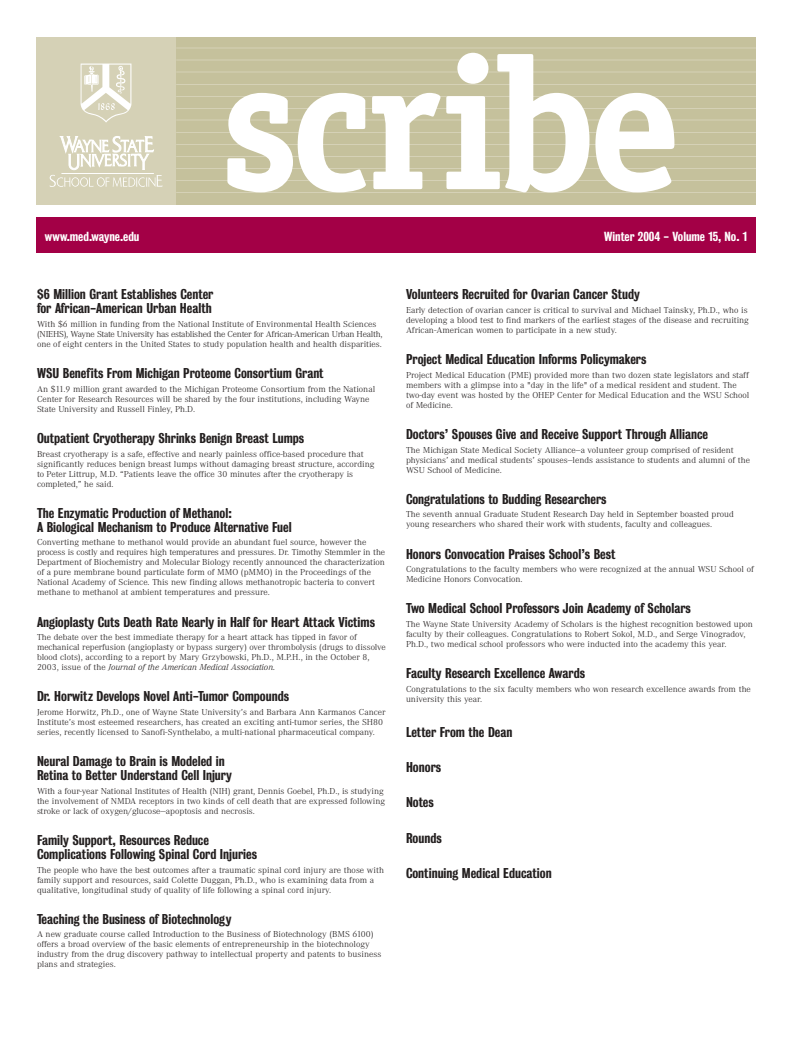
<style>
.page{position:relative;width:792px;height:1044px;background:#fff}
.page>*{position:absolute;margin:0;border:0;box-sizing:border-box;transform-origin:0 0}
.t1{font:700 188.5px "Officina Serif";letter-spacing:-.04em;color:#fff}
.t2{font:13px/14px "Bureau Grotesque Three Five";color:#231f1f;scale:1.06 1}
.t3{font:12px "Bureau Grotesque Three Five";color:#fff;scale:1.06 1}
.t4{font:300 9px/10px "Corporate A";color:#231f1f;scale:1.06 1}
.s1{font-style:italic}
</style>
<div class="page">
<div style="left:36px;top:37px;width:720px;height:168px;background:#d5d1b6"></div>
<div style="left:176px;top:37px;width:580px;height:168px;background:#c5c19c"></div>
<hr style="left:176px;top:72px;width:580px;height:1px;background:#d5d1b6">
<hr style="left:176px;top:84px;width:580px;height:1px;background:#d5d1b6">
<hr style="left:176px;top:96px;width:580px;height:1px;background:#d5d1b6">
<hr style="left:176px;top:108px;width:580px;height:1px;background:#d5d1b6">
<hr style="left:176px;top:168px;width:580px;height:1px;background:#d5d1b6">
<hr style="left:176px;top:180px;width:580px;height:1px;background:#d5d1b6">
<hr style="left:176px;top:192px;width:580px;height:1px;background:#d5d1b6">
<hr style="left:176px;top:132px;width:580px;height:1px;background:#d5d1b6">
<hr style="left:176px;top:144px;width:580px;height:1px;background:#d5d1b6">
<hr style="left:176px;top:156px;width:580px;height:1px;background:#d5d1b6">
<hr style="left:176px;top:120px;width:580px;height:1px;background:#d5d1b6">
<div style="left:36px;top:217px;width:720px;height:36px;background:#a30046"></div>
<hr style="left:176px;top:60px;width:580px;height:1px;background:#d5d1b6">
<hr style="left:176px;top:48px;width:580px;height:1px;background:#d5d1b6">
<svg style="left:50px;top:136px;width:113px;height:51px"></svg>
<hr style="left:61px;top:173px;width:93px;height:1px;background:#fff">
<svg style="left:81px;top:64px;width:50px;height:59px"></svg>
<h1 class="t1" style="left:219px;top:54px;width:463px">scribe</h1>
<h3 class="t3" style="left:45px;top:231px;width:91px">www.med.wayne.edu</h3>
<h3 class="t3" style="left:604px;top:231px;width:136px">Winter 2004 - Volume 15, No. 1</h3>
<h2 class="t2" style="left:37px;top:288px;width:168px">$6 Million Grant Establishes Center for African-American Urban Health</h2>
<p class="t4" style="left:37px;top:320px;width:328px">With $6 million in funding from the National Institute of Environmental Health Sciences (NIEHS), Wayne State University has established the Center for African-American Urban Health, one of eight centers in the United States to study population health and health disparities.</p>
<h2 class="t2" style="left:37px;top:367px;width:272px">WSU Benefits From Michigan Proteome Consortium Grant</h2>
<p class="t4" style="left:37px;top:385px;width:321px">An $11.9 million grant awarded to the Michigan Proteome Consortium from the National<br>Center for Research Resources will be shared by the four institutions, including Wayne<br>State University and Russell Finley, Ph.D.</p>
<h2 class="t2" style="left:37px;top:432px;width:254px">Outpatient Cryotherapy Shrinks Benign Breast Lumps</h2>
<p class="t4" style="left:37px;top:449px;width:320px">Breast cryotherapy is a safe, effective and nearly painless office-based procedure that significantly reduces benign breast lumps without damaging breast structure, according to Peter Littrup, M.D. “Patients leave the office 30 minutes after the cryotherapy is completed,” he said.</p>
<h2 class="t2" style="left:37px;top:507px;width:242px">The Enzymatic Production of Methanol:<br>A Biological Mechanism to Produce Alternative Fuel</h2>
<p class="t4" style="left:37px;top:538px;width:330px">Converting methane to methanol would provide an abundant fuel source, however the process is costly and requires high temperatures and pressures. Dr. Timothy Stemmler in the Department of Biochemistry and Molecular Biology recently announced the characterization of a pure membrane bound particulate form of MMO (pMMO) in the Proceedings of the National Academy of Science. This new finding allows methanotropic bacteria to convert methane to methanol at ambient temperatures and pressure.</p>
<h2 class="t2" style="left:37px;top:616px;width:320px">Angioplasty Cuts Death Rate Nearly in Half for Heart Attack Victims</h2>
<p class="t4" style="left:37px;top:633px;width:330px">The debate over the best immediate therapy for a heart attack has tipped in favor of mechanical reperfusion (angioplasty or bypass surgery) over thrombolysis (drugs to dissolve blood clots), according to a report by Mary Grzybowski, Ph.D., M.P.H., in the October 8, 2003, issue of the <span class="s1">Journal of the American Medical Association.</span></p>
<h2 class="t2" style="left:37px;top:690px;width:239px">Dr. Horwitz Develops Novel Anti-Tumor Compounds</h2>
<p class="t4" style="left:37px;top:708px;width:330px">Jerome Horwitz, Ph.D., one of Wayne State University’s and Barbara Ann Karmanos Cancer<br>Institute’s most esteemed researchers, has created an exciting anti-tumor series, the SH80 series, recently licensed to Sanofi-Synthelabo, a multi-national pharmaceutical company.</p>
<h2 class="t2" style="left:37px;top:755px;width:185px">Neural Damage to Brain is Modeled in<br>Retina to Better Understand Cell Injury</h2>
<p class="t4" style="left:37px;top:787px;width:330px">With a four-year National Institutes of Health (NIH) grant, Dennis Goebel, Ph.D., is studying the involvement of NMDA receptors in two kinds of cell death that are expressed following stroke or lack of oxygen/glucose—apoptosis and necrosis.</p>
<h2 class="t2" style="left:37px;top:834px;width:209px">Family Support, Resources Reduce<br>Complications Following Spinal Cord Injuries</h2>
<p class="t4" style="left:37px;top:865px;width:329px">The people who have the best outcomes after a traumatic spinal cord injury are those with family support and resources, said Colette Duggan, Ph.D., who is examining data from a qualitative, longitudinal study of quality of life following a spinal cord injury.</p>
<h2 class="t2" style="left:37px;top:913px;width:185px">Teaching the Business of Biotechnology</h2>
<p class="t4" style="left:37px;top:930px;width:326px">A new graduate course called Introduction to the Business of Biotechnology (BMS 6100) offers a broad overview of the basic elements of entrepreneurship in the biotechnology industry from the drug discovery pathway to intellectual property and patents to business plans and strategies.</p>
<h2 class="t2" style="left:406px;top:288px;width:222px">Volunteers Recruited for Ovarian Cancer Study</h2>
<p class="t4" style="left:406px;top:306px;width:325px">Early detection of ovarian cancer is critical to survival and Michael Tainsky, Ph.D., who is developing a blood test to find markers of the earliest stages of the disease and recruiting<br>African-American women to participate in a new study.</p>
<h2 class="t2" style="left:406px;top:353px;width:228px">Project Medical Education Informs Policymakers</h2>
<p class="t4" style="left:406px;top:371px;width:325px">Project Medical Education (PME) provided more than two dozen state legislators and staff members with a glimpse into a "day in the life" of a medical resident and student. The two-day event was hosted by the OHEP Center for Medical Education and the WSU School of Medicine.</p>
<h2 class="t2" style="left:406px;top:428px;width:287px">Doctors’ Spouses Give and Receive Support Through Alliance</h2>
<p class="t4" style="left:406px;top:445px;width:326px">The Michigan State Medical Society Alliance--a volunteer group comprised of resident physicians’ and medical students’ spouses--lends assistance to students and alumni of the<br>WSU School of Medicine.</p>
<h2 class="t2" style="left:406px;top:493px;width:191px">Congratulations to Budding Researchers</h2>
<p class="t4" style="left:406px;top:510px;width:311px">The seventh annual Graduate Student Research Day held in September boasted proud young researchers who shared their work with students, faculty and colleagues.</p>
<h2 class="t2" style="left:406px;top:548px;width:199px">Honors Convocation Praises School’s Best</h2>
<p class="t4" style="left:406px;top:565px;width:330px">Congratulations to the faculty members who were recognized at the annual WSU School of<br>Medicine Honors Convocation.</p>
<h2 class="t2" style="left:406px;top:602px;width:270px">Two Medical School Professors Join Academy of Scholars</h2>
<p class="t4" style="left:406px;top:620px;width:329px">The Wayne State University Academy of Scholars is the highest recognition bestowed upon faculty by their colleagues. Congratulations to Robert Sokol, M.D., and Serge Vinogradov,<br>Ph.D., two medical school professors who were inducted into the academy this year.</p>
<h2 class="t2" style="left:406px;top:667px;width:170px">Faculty Research Excellence Awards</h2>
<p class="t4" style="left:406px;top:685px;width:327px">Congratulations to the six faculty members who won research excellence awards from the university this year.</p>
<h2 class="t2" style="left:406px;top:726px;width:102px">Letter From the Dean</h2>
<h2 class="t2" style="left:406px;top:761px;width:35px">Honors</h2>
<h2 class="t2" style="left:406px;top:796px;width:28px">Notes</h2>
<h2 class="t2" style="left:406px;top:832px;width:35px">Rounds</h2>
<h2 class="t2" style="left:406px;top:867px;width:139px">Continuing Medical Education</h2>
</div>
